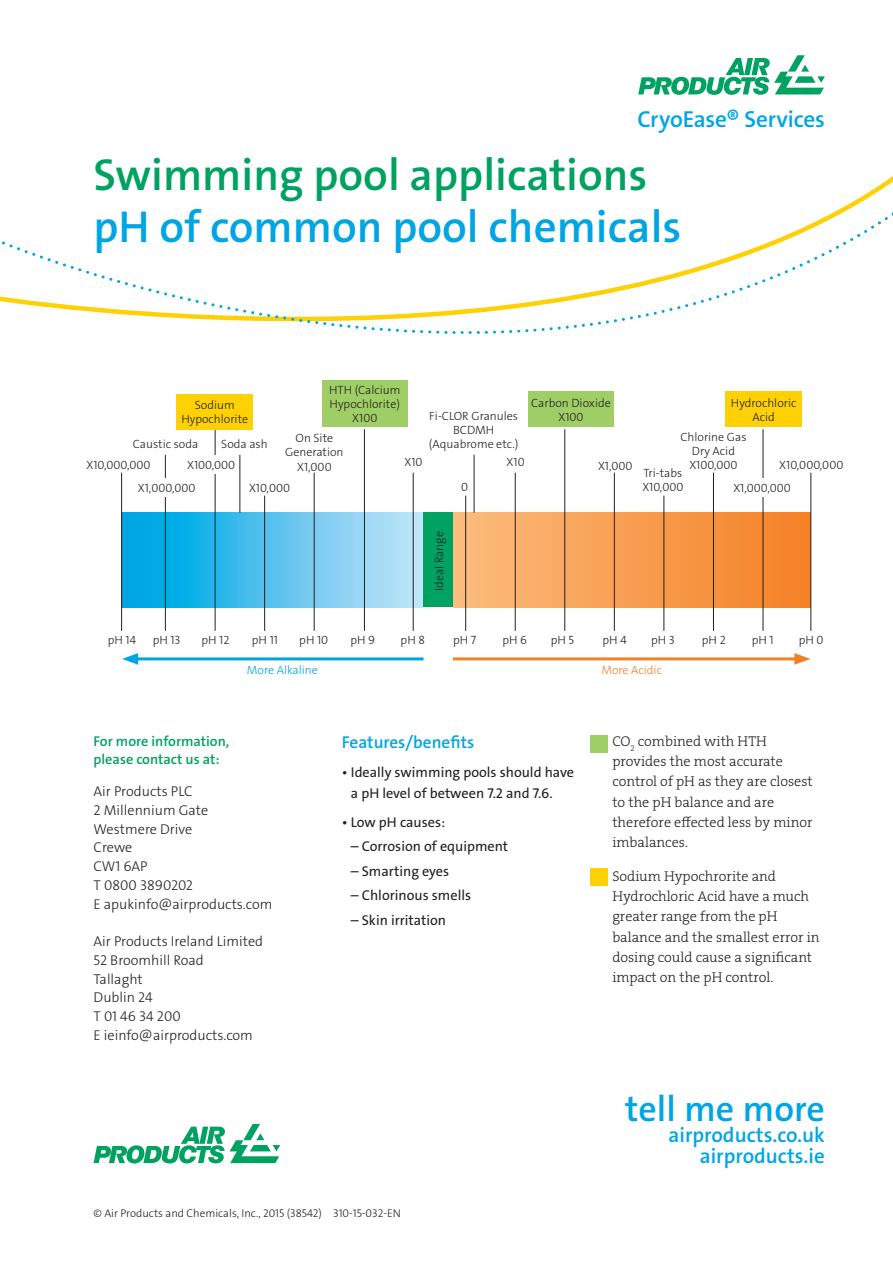
<style>
.page{position:relative;width:893px;height:1263px;background:#fff}
.page>*{position:absolute;margin:0;border:0;box-sizing:border-box;transform-origin:0 0}
.Main_headline{font:600 45px "The Sans LF";color:#00a261}
.Main_subhead{font:600 45px "The Sans LF";color:#00a5e3}
.t1{font:600 36px "The Sans LF";color:#00a5e3}
.t2{font:600 23.25px "The Sans LF";letter-spacing:-.01em;color:#00a5e3}
.t3{font:600 21px "The Sans LF";color:#00a5e3}
.Sidebar_headline{font:600 17.25px "The Sans LF";color:#00a5e3}
.Body_copy{font:14.25px/20.2px "The Serif LP3 Lig";color:#231f20}
.Address{font:300 14.25px "The Sans LF";color:#231f20}
.Sidebar_text_w__bull{font:14.25px/20.2px "The Sans LF";color:#231f20}
.For_more_info{font:600 14.25px/18px "The Sans LF";color:#00a261}
.Body_copy-2{font:300 12px "The Sans LF";color:#231f20}
.Body_copy-3{font:300 12px "The Sans LF";color:#00a5e3}
.Body_copy-4{font:300 12px "The Sans LF";color:#f48026}
.Copyright{font:300 11.25px "The Sans LF";color:#231f20}
</style>
<div class="page">
<svg style="left:0;top:182px;width:893px;height:152px"></svg>
<svg style="left:638px;top:55px;width:187px;height:40px"></svg>
<div style="left:590px;top:735px;width:17px;height:17px;background:#9fce66"></div>
<div style="left:590px;top:868px;width:17px;height:17px;background:#fed105"></div>
<svg style="left:122px;top:513px;width:301px;height:94px;background:#55c2ed"></svg>
<div style="left:453px;top:513px;width:357px;height:94px;background:linear-gradient(to right,#fbbc7d,#f48025)"></div>
<div style="left:423px;top:513px;width:30px;height:94px;background:#00a261"></div>
<hr style="left:121px;top:473px;width:1px;height:158px;background:#231f20">
<hr style="left:165px;top:455px;width:1px;height:176px;background:#231f20">
<hr style="left:215px;top:429px;width:1px;height:202px;background:#231f20">
<hr style="left:264px;top:496px;width:1px;height:135px;background:#231f20">
<hr style="left:314px;top:473px;width:1px;height:158px;background:#231f20">
<hr style="left:364px;top:429px;width:1px;height:202px;background:#231f20">
<hr style="left:413px;top:473px;width:1px;height:158px;background:#231f20">
<hr style="left:465px;top:496px;width:1px;height:135px;background:#231f20">
<hr style="left:515px;top:473px;width:1px;height:158px;background:#231f20">
<hr style="left:564px;top:429px;width:1px;height:202px;background:#231f20">
<hr style="left:614px;top:473px;width:1px;height:158px;background:#231f20">
<hr style="left:663px;top:496px;width:1px;height:135px;background:#231f20">
<hr style="left:713px;top:473px;width:1px;height:158px;background:#231f20">
<hr style="left:763px;top:429px;width:1px;height:202px;background:#231f20">
<hr style="left:810px;top:473px;width:1px;height:158px;background:#231f20">
<hr style="left:239px;top:455px;width:1px;height:58px;background:#231f20">
<hr style="left:474px;top:455px;width:1px;height:58px;background:#231f20">
<div style="left:130px;top:479px;width:73px;height:18px;background:#fff"></div>
<div style="left:725px;top:479px;width:74px;height:18px;background:#fff"></div>
<div style="left:184px;top:455px;width:54px;height:18px;background:#fff"></div>
<div style="left:177px;top:394px;width:76px;height:35px;background:#fed105"></div>
<div style="left:322px;top:380px;width:86px;height:47px;background:#9fce66"></div>
<div style="left:528px;top:392px;width:86px;height:35px;background:#9fce66"></div>
<div style="left:725px;top:392px;width:77px;height:35px;background:#fed105"></div>
<hr style="left:132px;top:657px;width:291px;height:3px;background:#00a5e3">
<svg style="left:122px;top:653px;width:16px;height:12px"></svg>
<hr style="left:453px;top:657px;width:347px;height:3px;background:#f48026">
<svg style="left:794px;top:653px;width:16px;height:12px"></svg>
<svg style="left:93px;top:1124px;width:187px;height:39px"></svg>
<p class="t2" style="left:637px;top:105px;width:189px">CryoEase® Services</p>
<p class="Main_headline" style="left:93px;top:146px;width:556px">Swimming pool applications</p>
<p class="Main_subhead" style="left:93px;top:198px;width:589px">pH of common pool chemicals</p>
<p class="Body_copy-2" style="left:329px;top:382px;width:73px">HTH (Calcium</p>
<p class="Body_copy-2" style="left:330px;top:396px;width:72px">Hypochlorite)</p>
<p class="Body_copy-2" style="left:352px;top:411px;width:27px">X100</p>
<p class="Body_copy-2" style="left:531px;top:395px;width:81px">Carbon Dioxide</p>
<p class="Body_copy-2" style="left:731px;top:395px;width:67px">Hydrochloric</p>
<p class="Body_copy-2" style="left:752px;top:409px;width:24px">Acid</p>
<p class="Body_copy-2" style="left:195px;top:397px;width:41px">Sodium</p>
<p class="Body_copy-2" style="left:181px;top:411px;width:68px">Hypochlorite</p>
<p class="Body_copy-2" style="left:429px;top:408px;width:90px">Fi-CLOR Granules</p>
<p class="Body_copy-2" style="left:558px;top:409px;width:27px">X100</p>
<p class="Body_copy-2" style="left:453px;top:422px;width:43px">BCDMH</p>
<p class="Body_copy-2" style="left:429px;top:436px;width:91px">(Aquabrome etc.)</p>
<p class="Body_copy-2" style="left:680px;top:429px;width:68px">Chlorine Gas</p>
<p class="Body_copy-2" style="left:692px;top:443px;width:45px">Dry Acid</p>
<p class="Body_copy-2" style="left:689px;top:457px;width:50px">X100,000</p>
<p class="Body_copy-2" style="left:643px;top:465px;width:40px">Tri-tabs</p>
<p class="Body_copy-2" style="left:642px;top:479px;width:43px">X10,000</p>
<p class="Body_copy-2" style="left:296px;top:430px;width:39px">On Site</p>
<p class="Body_copy-2" style="left:285px;top:445px;width:60px">Generation</p>
<p class="Body_copy-2" style="left:297px;top:459px;width:36px">X1,000</p>
<p class="Body_copy-2" style="left:133px;top:436px;width:67px">Caustic soda</p>
<p class="Body_copy-2" style="left:221px;top:436px;width:48px">Soda ash</p>
<p class="Body_copy-2" style="left:404px;top:455px;width:20px">X10</p>
<p class="Body_copy-2" style="left:507px;top:455px;width:20px">X10</p>
<p class="Body_copy-2" style="left:598px;top:458px;width:36px">X1,000</p>
<p class="Body_copy-2" style="left:461px;top:479px;width:8px">0</p>
<p class="Body_copy-2" style="left:86px;top:457px;width:66px">X10,000,000</p>
<p class="Body_copy-2" style="left:779px;top:457px;width:66px">X10,000,000</p>
<p class="Body_copy-2" style="left:187px;top:457px;width:50px">X100,000</p>
<p class="Body_copy-2" style="left:138px;top:481px;width:59px">X1,000,000</p>
<p class="Body_copy-2" style="left:733px;top:481px;width:59px">X1,000,000</p>
<p class="Body_copy-2" style="left:249px;top:481px;width:43px">X10,000</p>
<p class="Body_copy-2" style="left:431px;top:591px;width:61px;rotate:-90deg">Ideal Range</p>
<p class="Body_copy-2" style="left:108px;top:633px;width:30px">pH 14</p>
<p class="Body_copy-2" style="left:153px;top:633px;width:29px">pH 13</p>
<p class="Body_copy-2" style="left:201px;top:633px;width:29px">pH 12</p>
<p class="Body_copy-2" style="left:252px;top:633px;width:28px">pH 11</p>
<p class="Body_copy-2" style="left:299px;top:633px;width:30px">pH 10</p>
<p class="Body_copy-2" style="left:350px;top:633px;width:26px">pH 9</p>
<p class="Body_copy-2" style="left:401px;top:633px;width:26px">pH 8</p>
<p class="Body_copy-2" style="left:453px;top:633px;width:25px">pH 7</p>
<p class="Body_copy-2" style="left:502px;top:633px;width:26px">pH 6</p>
<p class="Body_copy-2" style="left:551px;top:633px;width:25px">pH 5</p>
<p class="Body_copy-2" style="left:603px;top:633px;width:26px">pH 4</p>
<p class="Body_copy-2" style="left:651px;top:633px;width:25px">pH 3</p>
<p class="Body_copy-2" style="left:702px;top:633px;width:25px">pH 2</p>
<p class="Body_copy-2" style="left:752px;top:633px;width:23px">pH 1</p>
<p class="Body_copy-2" style="left:799px;top:633px;width:26px">pH 0</p>
<p class="Body_copy-3" style="left:247px;top:662px;width:73px">More Alkaline</p>
<p class="Body_copy-4" style="left:601px;top:662px;width:62px">More Acidic</p>
<p class="For_more_info" style="left:94px;top:732px;width:137px">For more information, please contact us at:</p>
<p class="Address" style="left:94px;top:782px;width:101px">Air Products PLC</p>
<p class="Address" style="left:94px;top:801px;width:116px">2 Millennium Gate</p>
<p class="Address" style="left:94px;top:820px;width:100px">Westmere Drive</p>
<p class="Address" style="left:94px;top:838px;width:40px">Crewe</p>
<p class="Address" style="left:94px;top:857px;width:56px">CW1 6AP</p>
<p class="Address" style="left:94px;top:876px;width:101px">T 0800 3890202</p>
<p class="Address" style="left:94px;top:895px;width:180px">E apukinfo@airproducts.com</p>
<p class="Address" style="left:94px;top:932px;width:171px">Air Products Ireland Limited</p>
<p class="Address" style="left:94px;top:951px;width:112px">52 Broomhill Road</p>
<p class="Address" style="left:94px;top:970px;width:51px">Tallaght</p>
<p class="Address" style="left:94px;top:988px;width:61px">Dublin 24</p>
<p class="Address" style="left:94px;top:1007px;width:89px">T 01 46 34 200</p>
<p class="Address" style="left:94px;top:1026px;width:161px">E ieinfo@airproducts.com</p>
<p class="Sidebar_headline" style="left:342px;top:731px;width:134px">Features/benefits</p>
<p class="Sidebar_text_w__bull" style="left:351px;top:762px;width:225px;text-indent:-9px">• Ideally swimming pools should have a pH level of between 7.2 and 7.6.</p>
<p class="Sidebar_text_w__bull" style="left:342px;top:812px;width:105px">• Low pH causes:</p>
<p class="Sidebar_text_w__bull" style="left:351px;top:836px;width:159px">– Corrosion of equipment</p>
<p class="Sidebar_text_w__bull" style="left:351px;top:861px;width:100px">– Smarting eyes</p>
<p class="Sidebar_text_w__bull" style="left:351px;top:885px;width:122px">– Chlorinous smells</p>
<p class="Sidebar_text_w__bull" style="left:351px;top:910px;width:97px">– Skin irritation</p>
<p class="Copyright" style="left:93px;top:1206px;width:309px">© Air Products and Chemicals, Inc., 2015 (38542) 310-15-032-EN</p>
<p class="Body_copy" style="left:612px;top:731px;width:202px">CO<sub>2</sub> combined with HTH provides the most accurate control of pH as they are closest to the pH balance and are therefore effected less by minor imbalances.</p>
<p class="Body_copy" style="left:612px;top:866px;width:209px">Sodium Hypochrorite and<br>Hydrochloric Acid have a much greater range from the pH balance and the smallest error in dosing could cause a significant impact on the pH control.</p>
<p class="t1" style="left:625px;top:1085px;width:201px">tell me more</p>
<p class="t3" style="left:669px;top:1121px;width:158px">airproducts.co.uk</p>
<p class="t3" style="left:700px;top:1142px;width:127px">airproducts.ie</p>
</div>
